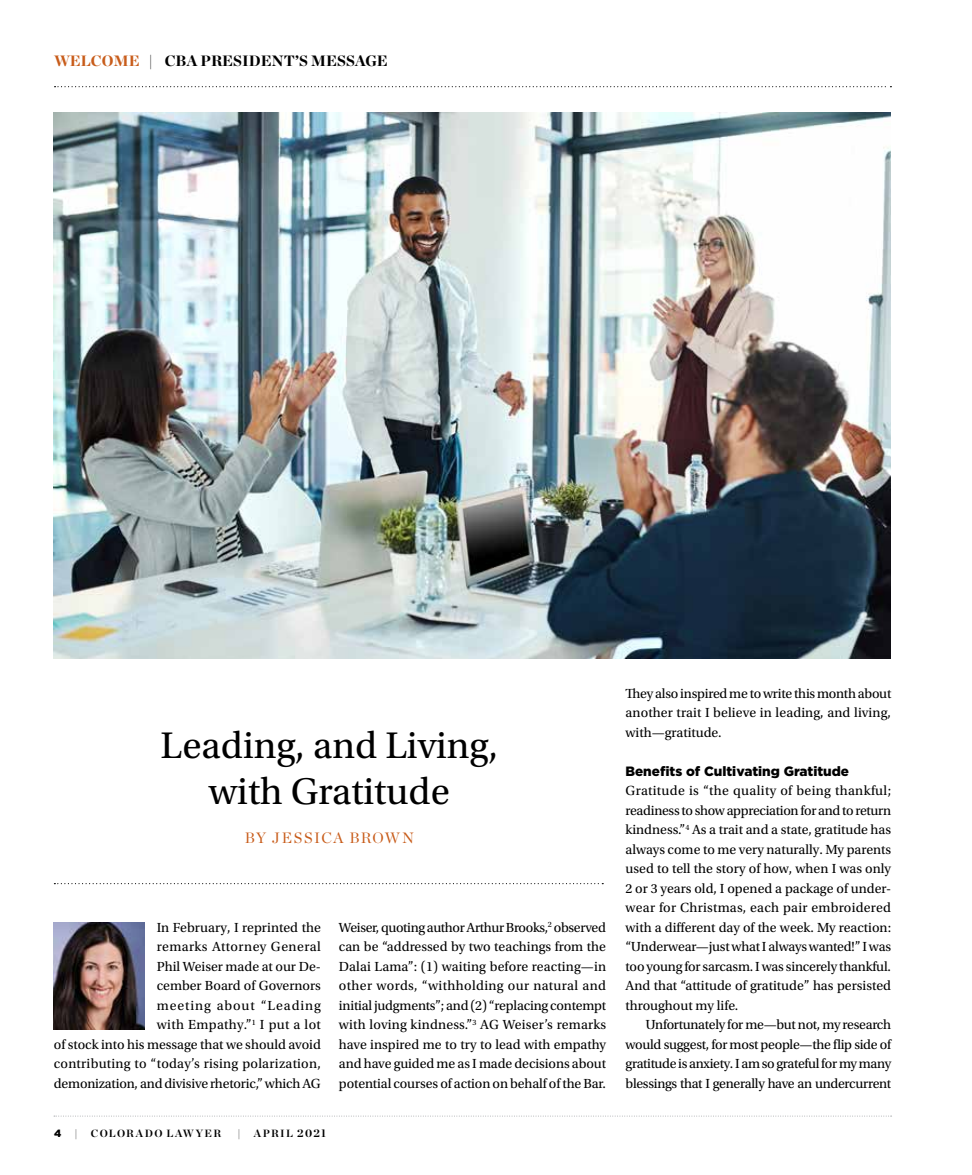
<style>
.page{position:relative;width:972px;height:1175px;background:#fff}
.page>*{position:absolute;margin:0;border:0;box-sizing:border-box;transform-origin:0 0}
.t1{font:39px/46.5px "Utopia Std";color:#000;text-align:center}
.t2{font:900 15px "Chronicle Display";color:#000}
.t3{font:15px "Chronicle Display";letter-spacing:.095em;color:#c85c1a}
.t4{font:13.8px/19.5px "Utopia Std";color:#000;text-align:justify}
.t5{font:900 13.5px "Gotham";color:#000}
.t6{font:700 10.5px "Chronicle Display";letter-spacing:.125em;color:#000}
.t7{font:900 10.5px "Gotham";color:#000}
.s1{color:#c85c1a}
.s2{font-size:11.25px}
</style>
<div class="page">
<svg style="left:54px;top:1115px;width:838px;height:1px"></svg>
<svg style="left:55px;top:86px;width:836px;height:1px"></svg>
<svg style="left:54px;top:883px;width:549px;height:1px"></svg>
<img style="left:54px;top:922px;width:91px;height:107px">
<img style="left:54px;top:112px;width:837px;height:546px">
<p class="t2" style="left:54px;top:48px;width:335px"><span class="s1">WELCOME</span> | CBA PRESIDENT’S MESSAGE</p>
<h1 class="t1" style="left:161px;top:722px;width:339px">Leading, and Living, with Gratitude</h1>
<p class="t3" style="left:245px;top:826px;width:171px">BY JESSICA BROWN</p>
<p class="t4" style="left:54px;top:918px;width:269px;text-align:right">In February, I reprinted the<br>remarks Attorney General<br>Phil Weiser made at our De-<br>cember Board of Governors<br>meeting about “Leading<br>with Empathy.”<sup>1</sup> I put a lot<br>of stock into his message that we should avoid contributing to “today’s rising polarization, demonization, and divisive rhetoric,” which AG</p>
<p class="t4" style="left:339px;top:918px;width:269px">Weiser, quoting author Arthur Brooks,<sup>2</sup> observed can be “addressed by two teachings from the Dalai Lama”: (1) waiting before reacting—in other words, “withholding our natural and initial judgments”; and (2) “replacing contempt with loving kindness.”<sup>3</sup> AG Weiser’s remarks have inspired me to try to lead with empathy and have guided me as I made decisions about potential courses of action on behalf of the Bar.</p>
<p class="t7" style="left:54px;top:1126px;width:9px">4</p>
<p class="t6" style="left:75px;top:1125px;width:5px">|</p>
<p class="t6" style="left:91px;top:1125px;width:132px">COLORADO LAWYER</p>
<p class="t6" style="left:237px;top:1125px;width:5px">|</p>
<p class="t6" style="left:254px;top:1125px;width:74px">APRIL <span class="s2">2021</span></p>
<p class="t4" style="left:626px;top:684px;width:267px">They also inspired me to write this month about another trait I believe in leading, and living, with—gratitude.</p>
<p class="t5" style="left:626px;top:761px;width:225px">Benefits of Cultivating Gratitude</p>
<p class="t4" style="left:626px;top:781px;width:267px">Gratitude is “the quality of being thankful; readiness to show appreciation for and to return kindness.”<sup>4</sup> As a trait and a state, gratitude has always come to me very naturally. My parents used to tell the story of how, when I was only 2 or 3 years old, I opened a package of under&shy;wear for Christmas, each pair embroidered with a different day of the week. My reaction: “Underwear—just what I always wanted!” I was too young for sarcasm. I was sincerely thankful.<br>And that “attitude of gratitude” has persisted throughout my life.</p>
<p class="t4" style="left:626px;top:1015px;width:267px;text-indent:20px">Unfortunately for me—but not, my research would suggest, for most people—the flip side of gratitude is anxiety. I am so grateful for my many blessings that I generally have an undercurrent</p>
</div>
